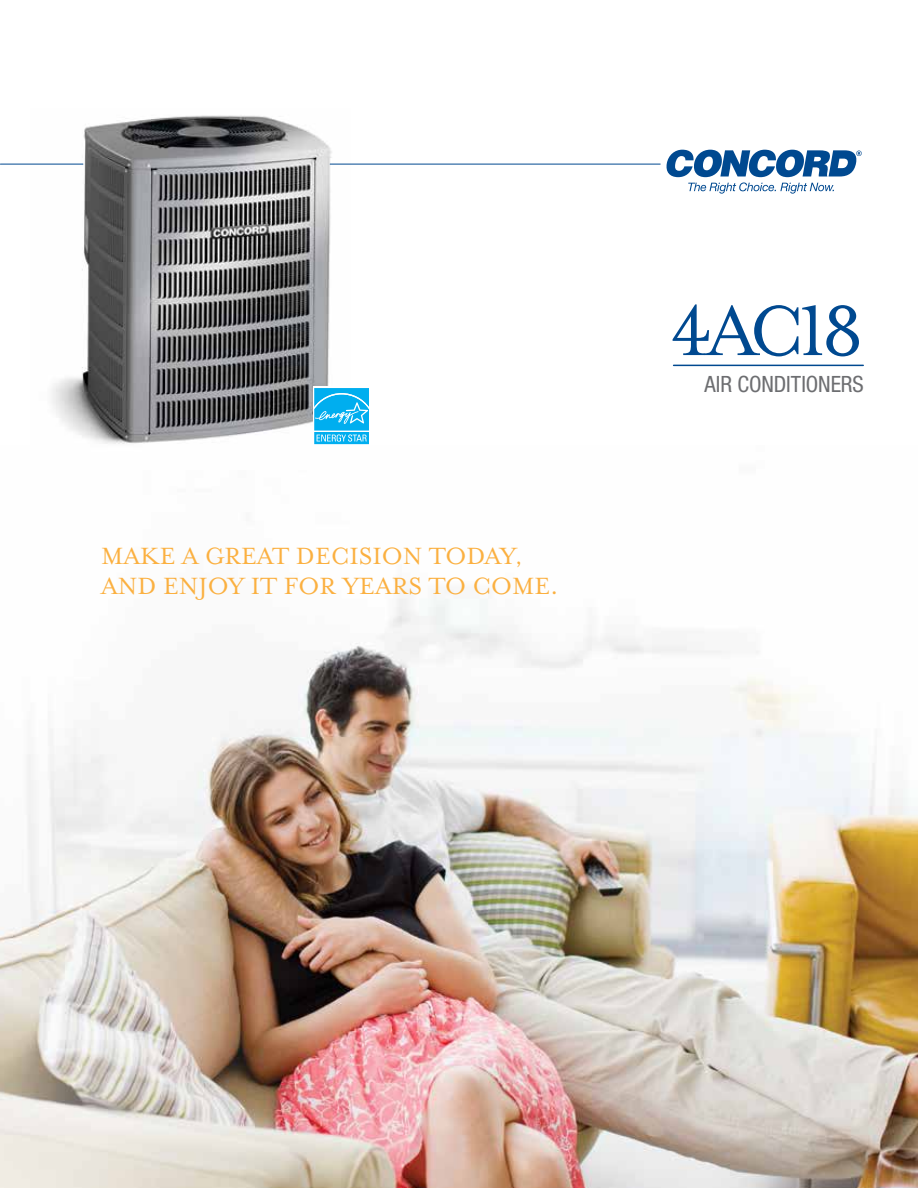
<style>
.page{position:relative;width:918px;height:1188px;background:#fff}
.page>*{position:absolute;margin:0;border:0;box-sizing:border-box;transform-origin:0 0}
.t1{font:81px "Mrs Eaves Roman Lining";letter-spacing:-.08em;color:#004990}
.t2{font:27px/30px "Mrs Eaves Roman";color:#fbb040}
.t3{font:condensed 22.5px "Helvetica Neue LT Std";letter-spacing:-.005em;color:#6d6e71}
</style>
<div class="page">
<img style="left:0;top:597px;width:918px;height:591px">
<hr style="left:674px;top:365px;width:189px;height:1px;background:#004990">
<img style="left:31px;top:115px;width:320px;height:329px">
<svg style="left:666px;top:150px;width:196px;height:44px"></svg>
<div style="left:313px;top:387px;width:57px;height:45px;background:#fff"></div>
<svg style="left:313px;top:388px;width:56px;height:57px;background:#33bef2"></svg>
<hr style="left:0;top:164px;width:83px;height:1px;background:#004990">
<hr style="left:330px;top:164px;width:330px;height:1px;background:#004990">
<p class="t2" style="left:101px;top:542px;width:459px">MAKE A GREAT DECISION TODAY,<br>AND ENJOY IT FOR YEARS TO COME.</p>
<h1 class="t1" style="left:670px;top:287px;width:196px">4AC18</h1>
<p class="t3" style="left:704px;top:371px;width:161px">AIR CONDITIONERS</p>
</div>
